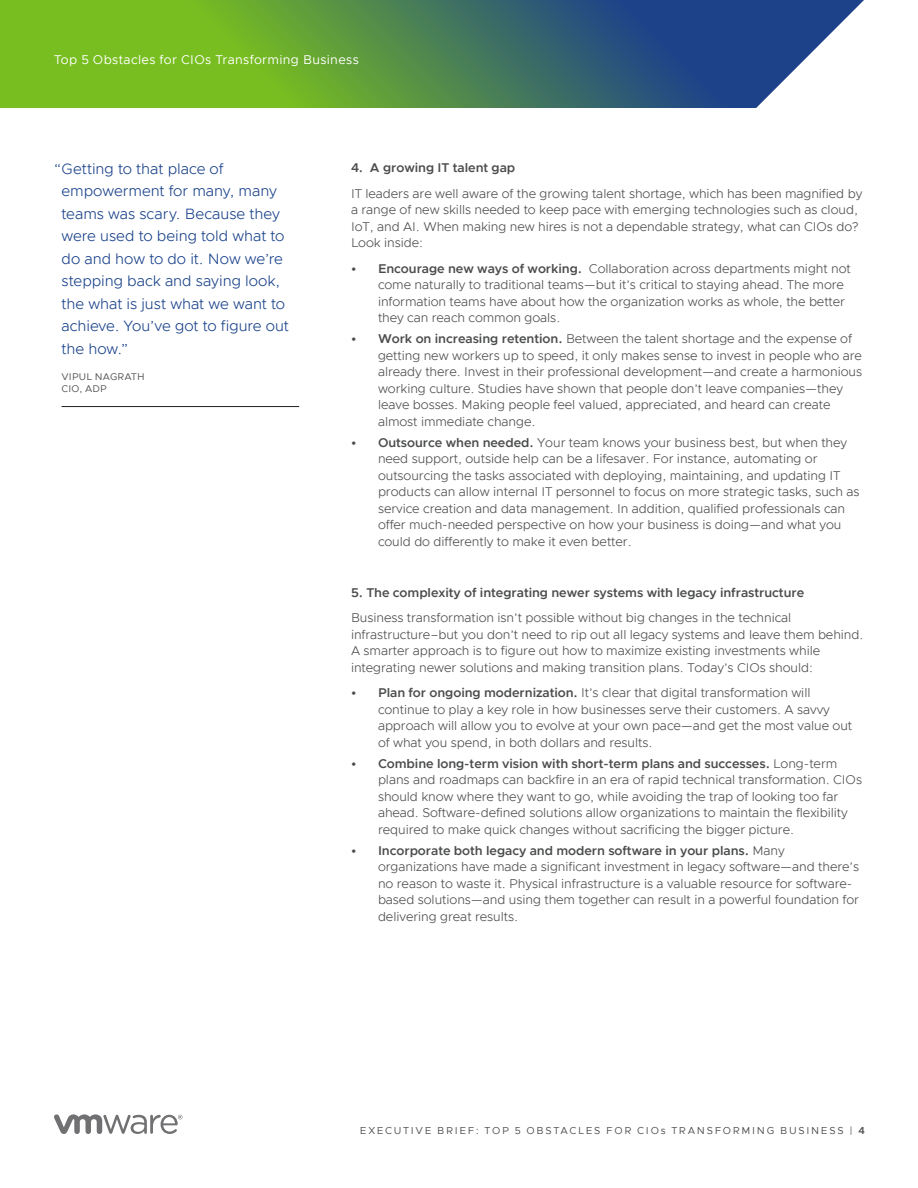
<style>
.page{position:relative;width:918px;height:1188px;background:#fff}
.page>*{position:absolute;margin:0;border:0;box-sizing:border-box;transform-origin:0 0}
.t1{font:300 15px/22.5px "Metropolis";letter-spacing:-.005em;color:#1a428a}
._3a__BODY_TEXT{font:300 12.75px/16.5px "Metropolis";letter-spacing:-.005em;color:#4b4c4d}
._3a__BODY_TEXT-2{font:600 12.75px "Metropolis";letter-spacing:-.005em;color:#4b4c4d}
.FOLIO_WHITE{font:12.75px "Metropolis";letter-spacing:.03em;color:#fff}
.t2{font:10.2px "Metropolis";letter-spacing:.17em;color:#4b4c4d}
._5d__SIDE_QUOTE_ATTR{font:9.75px/12.8px "Metropolis";letter-spacing:.02em;color:#4b4c4d}
.s1{font-weight:600}
</style>
<div class="page">
<svg style="left:54px;top:1114px;width:129px;height:20px"></svg>
<svg style="left:0;top:0;width:864px;height:108px;background:#5a8e59"></svg>
<hr style="left:62px;top:406px;width:237px;height:1px;background:#231f20">
<p class="FOLIO_WHITE" style="left:54px;top:52px;width:306px">Top 5 Obstacles for CIOs Transforming Business</p>
<p class="t1" style="left:62px;top:157px;width:229px;text-indent:-8px">“Getting to that place of empowerment for many, many teams was scary. Because they were used to being told what to do and how to do it. Now we’re stepping back and saying look, the what is just what we want to achieve. You’ve got to figure out the how.”</p>
<p class="_5d__SIDE_QUOTE_ATTR" style="left:62px;top:370px;width:85px">VIPUL NAGRATH<br>CIO, ADP</p>
<p class="_3a__BODY_TEXT-2" style="left:351px;top:160px;width:166px">4. A growing IT talent gap</p>
<p class="_3a__BODY_TEXT" style="left:351px;top:185px;width:513px">IT leaders are well aware of the growing talent shortage, which has been magnified by a range of new skills needed to keep pace with emerging technologies such as cloud, IoT, and AI. When making new hires is not a dependable strategy, what can CIOs do?<br>Look inside:</p>
<p class="_3a__BODY_TEXT" style="left:378px;top:260px;width:474px;text-indent:-27px"><span class="s1">• Encourage new ways of working.</span> Collaboration across departments might not come naturally to traditional teams—but it’s critical to staying ahead. The more information teams have about how the organization works as whole, the better they can reach common goals.</p>
<p class="_3a__BODY_TEXT" style="left:378px;top:330px;width:486px;text-indent:-27px"><span class="s1">• Work on increasing retention.</span> Between the talent shortage and the expense of getting new workers up to speed, it only makes sense to invest in people who are already there. Invest in their professional development—and create a harmonious working culture. Studies have shown that people don’t leave companies—they leave bosses. Making people feel valued, appreciated, and heard can create almost immediate change.</p>
<p class="_3a__BODY_TEXT" style="left:378px;top:434px;width:483px;text-indent:-27px"><span class="s1">• Outsource when needed.</span> Your team knows your business best, but when they need support, outside help can be a lifesaver. For instance, automating or outsourcing the tasks associated with deploying, maintaining, and updating IT products can allow internal IT personnel to focus on more strategic tasks, such as service creation and data management. In addition, qualified professionals can offer much-needed perspective on how your business is doing—and what you could do differently to make it even better.</p>
<p class="_3a__BODY_TEXT-2" style="left:351px;top:584px;width:455px">5. The complexity of integrating newer systems with legacy infrastructure</p>
<p class="_3a__BODY_TEXT" style="left:351px;top:609px;width:514px">Business transformation isn’t possible without big changes in the technical infrastructure–but you don’t need to rip out all legacy systems and leave them behind.<br>A smarter approach is to figure out how to maximize existing investments while integrating newer solutions and making transition plans. Today’s CIOs should:</p>
<p class="_3a__BODY_TEXT" style="left:378px;top:684px;width:476px;text-indent:-27px"><span class="s1">• Plan for ongoing modernization.</span> It’s clear that digital transformation will continue to play a key role in how businesses serve their customers. A savvy approach will allow you to evolve at your own pace—and get the most value out of what you spend, in both dollars and results.</p>
<p class="_3a__BODY_TEXT" style="left:378px;top:755px;width:486px;text-indent:-27px"><span class="s1">• Combine long-term vision with short-term plans and successes.</span> Long-term plans and roadmaps can backfire in an era of rapid technical transformation. CIOs should know where they want to go, while avoiding the trap of looking too far ahead. Software-defined solutions allow organizations to maintain the flexibility required to make quick changes without sacrificing the bigger picture.</p>
<p class="_3a__BODY_TEXT" style="left:378px;top:842px;width:483px;text-indent:-27px"><span class="s1">• Incorporate both legacy and modern software in your plans.</span> Many organizations have made a significant investment in legacy software—and there’s no reason to waste it. Physical infrastructure is a valuable resource for software&shy;based solutions—and using them together can result in a powerful foundation for delivering great results.</p>
<p class="t2" style="left:360px;top:1124px;width:507px">EXECUTIVE BRIEF: TOP 5 OBSTACLES FOR CIOs TRANSFORMING BUSINESS | <span class="s1">4</span></p>
</div>
